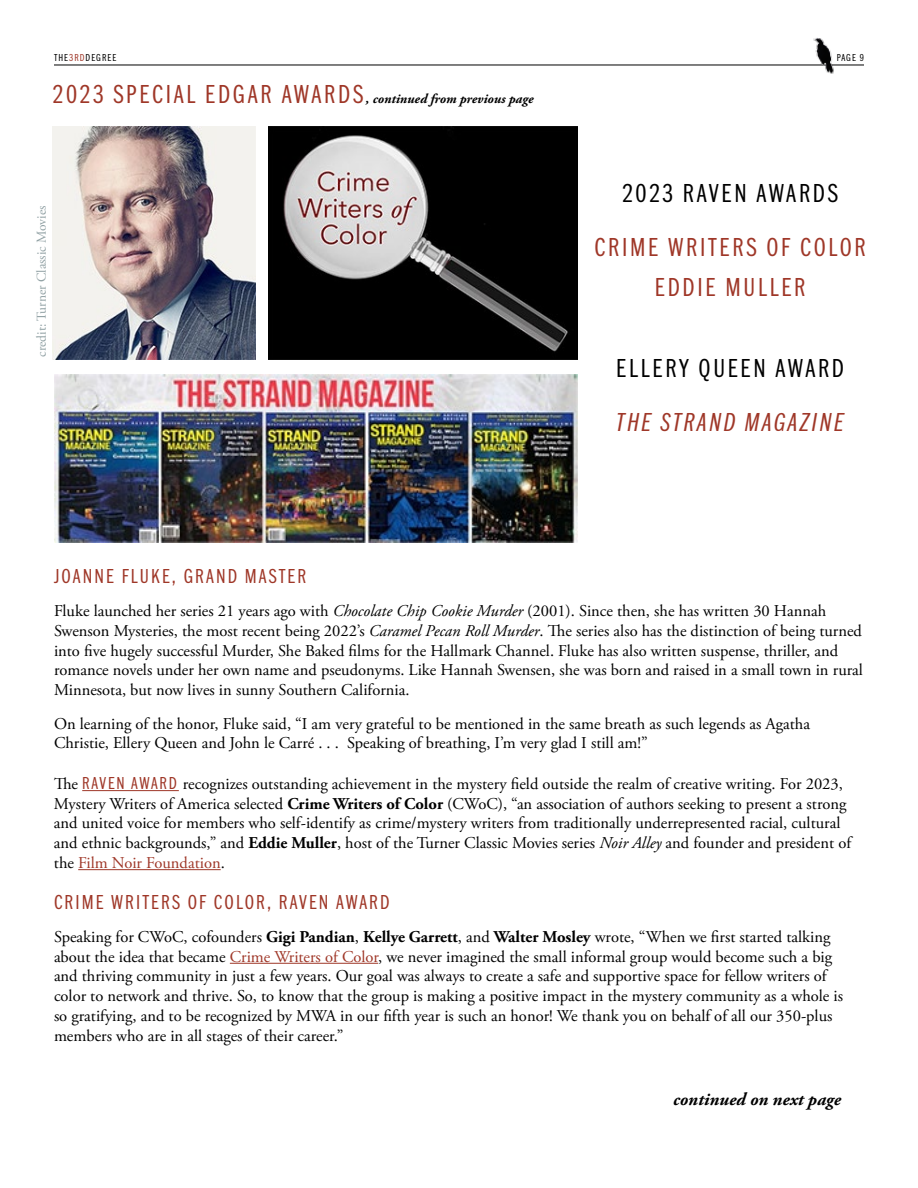
<style>
.page{position:relative;width:918px;height:1188px;background:#fff}
.page>*{position:absolute;margin:0;border:0;box-sizing:border-box;transform-origin:0 0}
.t1{font:300 27px "Franklin Cond ITC Std";letter-spacing:.1em;color:#000}
.t2{font:300 27px/40.5px "Franklin Cond ITC Std";letter-spacing:.1em;color:#9f3728;text-align:center}
.t3{font:italic 300 27px "Franklin Cond ITC Std";letter-spacing:.1em;color:#9f3728}
.t4{font:300 21px "Franklin Cond ITC Std";letter-spacing:.1em;color:#9f3728}
.t5{font:italic 700 18px "Adobe Garamond Pro";color:#000}
.t6{font:16.5px/19.8px "Adobe Garamond Pro";color:#000}
.t7{font:italic 700 13.5px "Adobe Garamond Pro";color:#000}
.t8{font:13.5px "Adobe Garamond Pro";color:#92a2a5}
.t9{font:300 10.5px "Franklin Cond ITC Std";letter-spacing:.095em;color:#000}
.s1{color:#9f3728}
.s2{font-family:"Franklin Cond ITC Std";font-weight:300;font-style:normal;font-size:27px;color:#9f3728}
.s3{font-style:italic}
.s4{font-family:"Franklin Cond ITC Std";font-weight:300;font-size:18px;color:#9f3728}
.s5{font-weight:700}
</style>
<div class="page">
<hr style="left:54px;top:65px;width:810px;height:1px;background:#000">
<img style="left:812px;top:38px;width:25px;height:36px">
<hr style="left:82px;top:790px;width:97px;height:1px;background:#9f3728">
<hr style="left:78px;top:869px;width:143px;height:1px;background:#9f3728">
<hr style="left:230px;top:963px;width:148px;height:1px;background:#9f3728">
<img style="left:269px;top:126px;width:309px;height:233px">
<img style="left:53px;top:126px;width:203px;height:233px">
<img style="left:54px;top:375px;width:524px;height:167px">
<p class="t9" style="left:54px;top:52px;width:59px">THE<span class="s1">3RD</span>DEGREE</p>
<p class="t9" style="left:837px;top:52px;width:29px">PAGE 9</p>
<p class="t7" style="left:53px;top:91px;width:482px"><span class="s2">2023 SPE CIAL ED GAR AWARD S</span> , continued from previous page</p>
<p class="t8" style="left:33px;top:357px;width:153px;rotate:-90deg">credit: Turner Classic Movies</p>
<h1 class="t1" style="left:622px;top:180px;width:217px">2023 RAVE N AWARDS</h1>
<h1 class="t2" style="left:595px;top:228px;width:273px">CRIME WRITERS OF COLOR<br>EDDIE MULLER</h1>
<h1 class="t1" style="left:616px;top:355px;width:227px">ELLERY QUEEN AWARD</h1>
<h1 class="t3" style="left:617px;top:409px;width:229px">THE STRAND MAGAZINE</h1>
<p class="t4" style="left:54px;top:565px;width:254px">JOANNE FLUKE, GRAND MASTER</p>
<p class="t6" style="left:54px;top:601px;width:811px">Fluke launched her series 21 years ago with <span class="s3">Chocolate Chip Cookie Murder</span> (2001). Since then, she has written 30 Hannah Swenson Mysteries, the most recent being 2022’s <span class="s3">Caramel Pecan Roll Murder</span>. The series also has the distinction of being turned into five hugely successful Murder, She Baked films for the Hallmark Channel. Fluke has also written suspense, thriller, and romance novels under her own name and pseudonyms. Like Hannah Swensen, she was born and raised in a small town in rural Minnesota, but now lives in sunny Southern California.</p>
<p class="t6" style="left:54px;top:714px;width:758px">On learning of the honor, Fluke said, “I am very grateful to be mentioned in the same breath as such legends as Agatha<br>Christie, Ellery Queen and John le Carré . . . Speaking of breathing, I’m very glad I still am!”</p>
<p class="t6" style="left:54px;top:774px;width:799px">The <span class="s4">R AVE N AWARD</span> recognizes outstanding achievement in the mystery field outside the realm of creative writing. For 2023, Mystery Writers of America selected <span class="s5">Crime Writers of Color</span> (CWoC), “an association of authors seeking to present a strong and united voice for members who self-identify as crime/mystery writers from traditionally underrepresented racial, cultural and ethnic backgrounds,” and <span class="s5">Eddie Muller</span>, host of the Turner Classic Movies series <span class="s3">Noir Alley</span> and founder and president of the <span class="s1">Film Noir Foundation</span>.</p>
<p class="t4" style="left:54px;top:891px;width:335px">CRIME WRITERS OF COLOR, RAVEN AWARD</p>
<p class="t6" style="left:54px;top:927px;width:791px">Speaking for CWoC, cofounders <span class="s5">Gigi Pandian</span>, <span class="s5">Kellye Garrett</span>, and <span class="s5">Walter Mosley</span> wrote, “When we first started talking about the idea that became <span class="s1">Crime Writers of Color</span>, we never imagined the small informal group would become such a big and thriving community in just a few years. Our goal was always to create a safe and supportive space for fellow writers of color to network and thrive. So, to know that the group is making a positive impact in the mystery community as a whole is so gratifying, and to be recognized by MWA in our fifth year is such an honor! We thank you on behalf of all our 350-plus members who are in all stages of their career.”</p>
<p class="t5" style="left:673px;top:1089px;width:169px">continued on next page</p>
</div>
